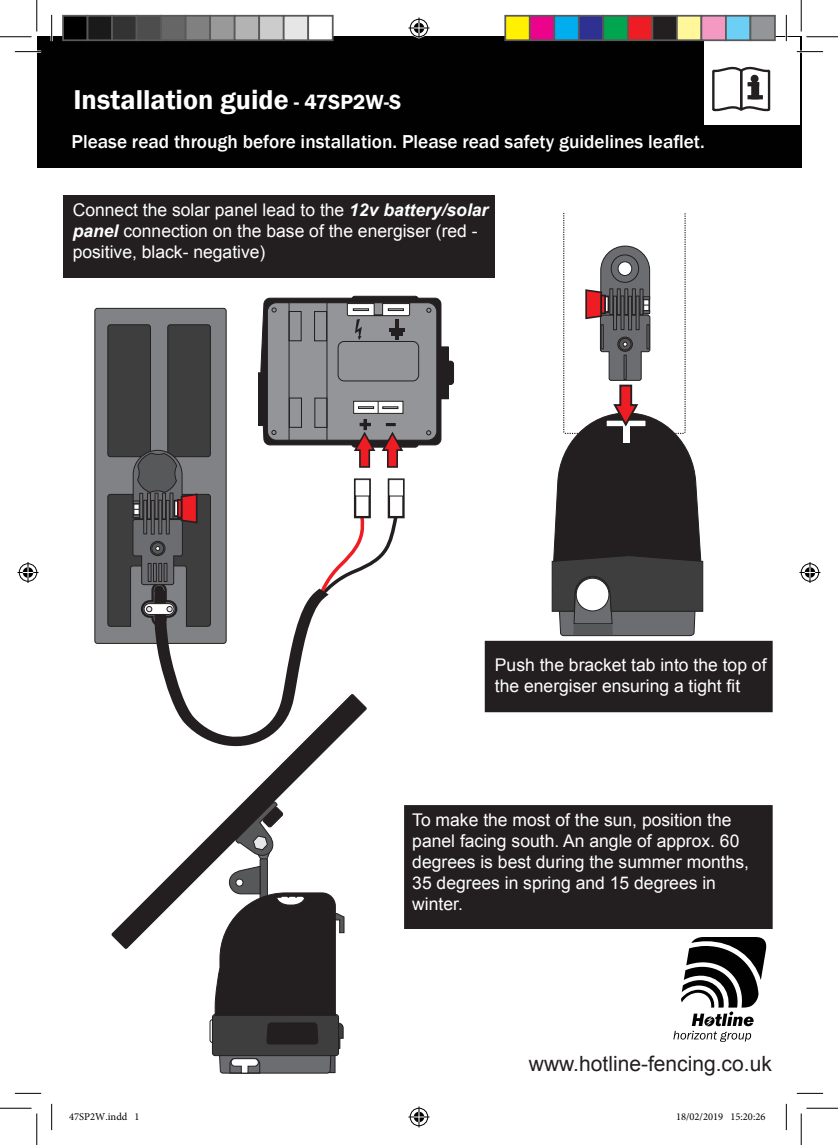
<style>
.page{position:relative;width:838px;height:1145px;background:#fff}
.page>*{position:absolute;margin:0;border:0;box-sizing:border-box;transform-origin:0 0}
.t1{font:600 28px "Franklin Gothic";color:#fff}
.t2{font:21px "Arial";color:#231f20}
.t3{font:500 19.25px "Franklin Gothic";color:#fff}
.t4{font:17.5px/21px "Arial";color:#fff}
.t5{font:10.5px "Minion Pro";color:#000}
.s1{font-size:21px}
.s2{font-weight:700;font-style:italic}
</style>
<div class="page">
<div style="left:37px;top:37px;width:764px;height:131px;background:#010101"></div>
<div style="left:704px;top:38px;width:96px;height:87px;background:#fff"></div>
<svg style="left:712px;top:66px;width:59px;height:46px"></svg>
<div style="left:747px;top:95px;width:15px;height:4px;border:2px solid #231f20"></div>
<svg style="left:94px;top:308px;width:132px;height:336px;background:#5c5c5e"></svg>
<div style="left:264px;top:298px;width:177px;height:147px;background:#231f20;border-radius:6px"></div>
<div style="left:263px;top:298px;width:178px;height:147px;border:1px solid #231f20;border-radius:6px"></div>
<div style="left:267px;top:303px;width:170px;height:137px;background:#939598;border-radius:9px"></div>
<div style="left:267px;top:302px;width:170px;height:139px;border:1px solid #231f20;border-radius:9px"></div>
<hr style="left:288px;top:303px;width:1px;height:137px;background:#231f20">
<hr style="left:326px;top:303px;width:1px;height:137px;background:#231f20">
<div style="left:288px;top:311px;width:13px;height:30px;border:1px solid #231f20"></div>
<div style="left:314px;top:311px;width:13px;height:30px;border:1px solid #231f20"></div>
<svg style="left:271px;top:307px;width:5px;height:6px"></svg>
<svg style="left:426px;top:308px;width:5px;height:5px"></svg>
<svg style="left:426px;top:430px;width:5px;height:5px"></svg>
<div style="left:338px;top:341px;width:81px;height:40px;border:1px solid #231f20;border-radius:6px"></div>
<div style="left:437px;top:347px;width:11px;height:52px;background:#231f20"></div>
<svg style="left:448px;top:360px;width:6px;height:25px"></svg>
<svg style="left:346px;top:295px;width:73px;height:45px"></svg>
<svg style="left:132px;top:372px;width:287px;height:322px"></svg>
<svg style="left:551px;top:213px;width:152px;height:428px"></svg>
<div style="left:485px;top:642px;width:286px;height:69px;background:#231f20"></div>
<div style="left:484px;top:641px;width:288px;height:71px;border:2px solid #231f20"></div>
<div style="left:405px;top:806px;width:366px;height:122px;background:#231f20"></div>
<div style="left:404px;top:805px;width:368px;height:124px;border:2px solid #231f20"></div>
<svg style="left:111px;top:694px;width:256px;height:255px"></svg>
<svg style="left:209px;top:801px;width:135px;height:273px"></svg>
<div style="left:63px;top:195px;width:432px;height:83px;background:#231f20"></div>
<svg style="left:673px;top:937px;width:93px;height:105px"></svg>
<hr style="left:15px;top:51px;width:26px;height:2px;background:#fff">
<hr style="left:796px;top:51px;width:27px;height:2px;background:#fff">
<hr style="left:51px;top:15px;width:2px;height:26px;background:#fff">
<hr style="left:785px;top:15px;width:2px;height:26px;background:#fff">
<svg style="left:15px;top:51px;width:26px;height:1px"></svg>
<svg style="left:796px;top:51px;width:27px;height:1px"></svg>
<svg style="left:15px;top:1093px;width:26px;height:1px"></svg>
<svg style="left:796px;top:1093px;width:27px;height:1px"></svg>
<svg style="left:51px;top:15px;width:1px;height:26px"></svg>
<svg style="left:51px;top:1104px;width:1px;height:26px"></svg>
<svg style="left:786px;top:15px;width:1px;height:26px"></svg>
<svg style="left:786px;top:1104px;width:1px;height:26px"></svg>
<hr style="left:0;top:36px;width:32px;height:1px;background:#000">
<hr style="left:806px;top:36px;width:31px;height:1px;background:#000">
<hr style="left:0;top:1108px;width:32px;height:1px;background:#000">
<hr style="left:806px;top:1108px;width:31px;height:1px;background:#000">
<hr style="left:36px;top:0;width:1px;height:31px;background:#000">
<hr style="left:36px;top:1113px;width:1px;height:32px;background:#000">
<hr style="left:800px;top:0;width:1px;height:31px;background:#000">
<hr style="left:800px;top:1113px;width:1px;height:32px;background:#000">
<svg style="left:408px;top:18px;width:21px;height:21px"></svg>
<svg style="left:408px;top:1106px;width:21px;height:21px"></svg>
<svg style="left:18px;top:562px;width:21px;height:21px"></svg>
<svg style="left:799px;top:562px;width:21px;height:21px"></svg>
<div style="left:63px;top:16px;width:25px;height:24px;background:#000"></div>
<div style="left:62px;top:15px;width:26px;height:26px;border:2px solid #595959"></div>
<div style="left:88px;top:16px;width:24px;height:24px;background:#1a1a1a"></div>
<div style="left:87px;top:15px;width:26px;height:26px;border:2px solid #595959"></div>
<div style="left:112px;top:16px;width:25px;height:24px;background:#333"></div>
<div style="left:111px;top:15px;width:26px;height:26px;border:2px solid #595959"></div>
<div style="left:137px;top:16px;width:24px;height:24px;background:#4d4d4d"></div>
<div style="left:136px;top:15px;width:26px;height:26px;border:2px solid #595959"></div>
<div style="left:161px;top:16px;width:25px;height:24px;background:#666"></div>
<div style="left:160px;top:15px;width:26px;height:26px;border:2px solid #595959"></div>
<div style="left:186px;top:16px;width:24px;height:24px;background:#808080"></div>
<div style="left:185px;top:15px;width:26px;height:26px;border:2px solid #595959"></div>
<div style="left:210px;top:16px;width:25px;height:24px;background:#999"></div>
<div style="left:209px;top:15px;width:26px;height:26px;border:2px solid #595959"></div>
<div style="left:235px;top:16px;width:24px;height:24px;background:#b3b3b3"></div>
<div style="left:234px;top:15px;width:26px;height:26px;border:2px solid #595959"></div>
<div style="left:259px;top:16px;width:25px;height:24px;background:#ccc"></div>
<div style="left:258px;top:15px;width:26px;height:26px;border:2px solid #595959"></div>
<div style="left:284px;top:16px;width:24px;height:24px;background:#e6e6e6"></div>
<div style="left:283px;top:15px;width:26px;height:26px;border:2px solid #595959"></div>
<div style="left:308px;top:16px;width:25px;height:24px;background:#fff"></div>
<div style="left:307px;top:15px;width:26px;height:26px;border:2px solid #595959"></div>
<div style="left:505px;top:16px;width:24px;height:24px;background:#fff101"></div>
<div style="left:504px;top:15px;width:26px;height:26px;border:2px solid #595959"></div>
<div style="left:529px;top:16px;width:25px;height:24px;background:#ed028c"></div>
<div style="left:529px;top:15px;width:26px;height:26px;border:2px solid #595959"></div>
<div style="left:554px;top:16px;width:24px;height:24px;background:#00aeef"></div>
<div style="left:553px;top:15px;width:26px;height:26px;border:2px solid #595959"></div>
<div style="left:578px;top:16px;width:25px;height:24px;background:#2e3092"></div>
<div style="left:578px;top:15px;width:26px;height:26px;border:2px solid #595959"></div>
<div style="left:603px;top:16px;width:24px;height:24px;background:#00a54f"></div>
<div style="left:602px;top:15px;width:26px;height:26px;border:2px solid #595959"></div>
<div style="left:627px;top:16px;width:25px;height:24px;background:#ee1d23"></div>
<div style="left:627px;top:15px;width:26px;height:26px;border:2px solid #595959"></div>
<div style="left:652px;top:16px;width:24px;height:24px;background:#231f20"></div>
<div style="left:651px;top:15px;width:26px;height:26px;border:2px solid #595959"></div>
<div style="left:676px;top:16px;width:25px;height:24px;background:#fff79a"></div>
<div style="left:676px;top:15px;width:26px;height:26px;border:2px solid #595959"></div>
<div style="left:701px;top:16px;width:24px;height:24px;background:#f499c2"></div>
<div style="left:700px;top:15px;width:26px;height:26px;border:2px solid #595959"></div>
<div style="left:725px;top:16px;width:25px;height:24px;background:#6bcff6"></div>
<div style="left:725px;top:15px;width:26px;height:26px;border:2px solid #595959"></div>
<div style="left:750px;top:16px;width:24px;height:24px;background:#939598"></div>
<div style="left:749px;top:15px;width:26px;height:26px;border:2px solid #595959"></div>
<h1 class="t1" style="left:73px;top:82px;width:329px">Installation guide <span class="s1">- 47SP2W-S</span></h1>
<p class="t3" style="left:71px;top:130px;width:634px">Please read through before installation. Please read safety guidelines leaflet.</p>
<p class="t4" style="left:73px;top:200px;width:417px">Connect the solar panel lead to the <span class="s2">12v battery/solar panel</span> connection on the base of the energiser (red - positive, black- negative)</p>
<p class="t4" style="left:495px;top:654px;width:273px">Push the bracket tab into the top of the energiser ensuring a tight fit</p>
<p class="t4" style="left:412px;top:809px;width:338px">To make the most of the sun, position the panel facing south. An angle of approx. 60 degrees is best during the summer months, 35 degrees in spring and 15 degrees in winter.</p>
<p class="t2" style="left:529px;top:1050px;width:244px">www.hotline-fencing.co.uk</p>
<p class="t5" style="left:69px;top:1109px;width:72px">47SP2W.indd 1</p>
<p class="t5" style="left:676px;top:1109px;width:91px">18/02/2019 15:20:26</p>
</div>
